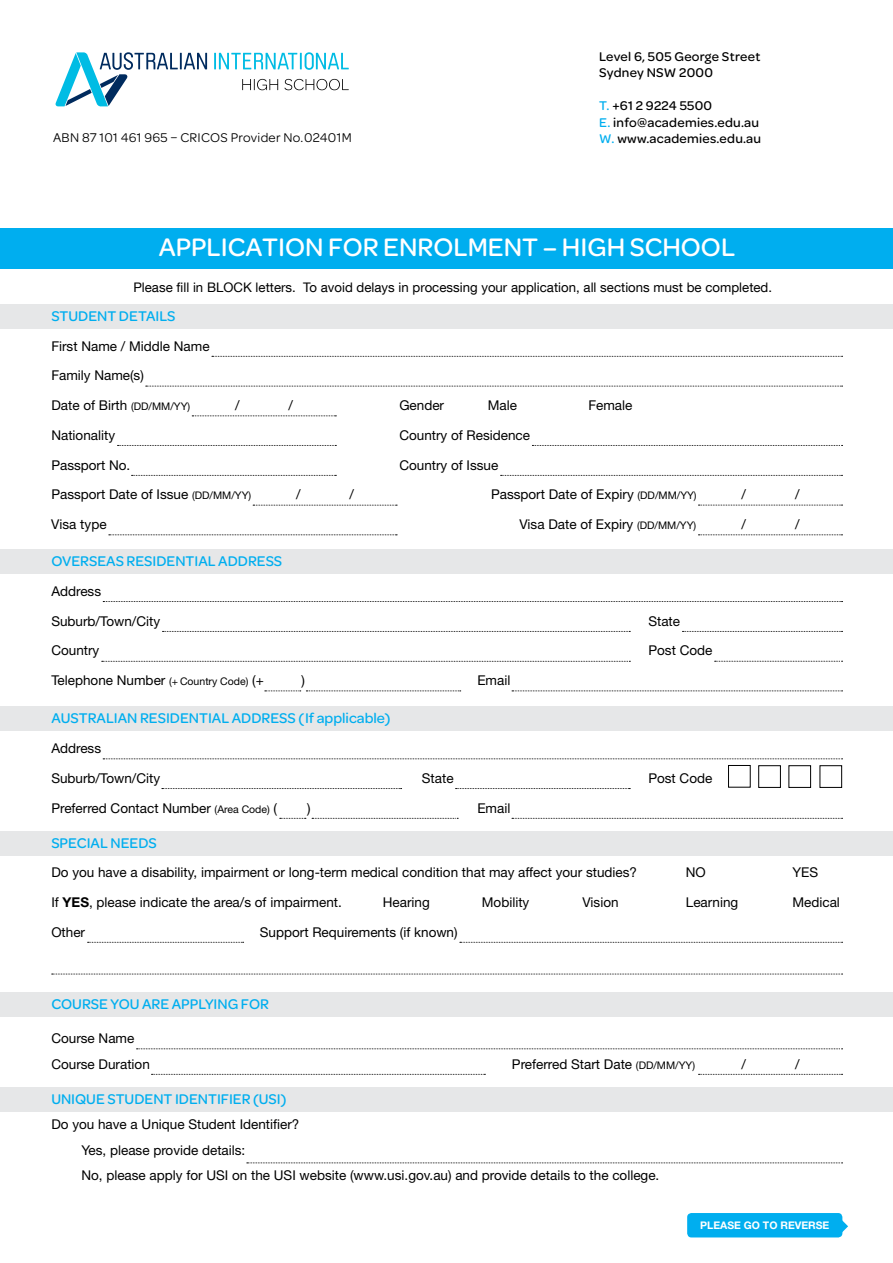
<style>
.page{position:relative;width:893px;height:1263px;background:#fff}
.page>*{position:absolute;margin:0;border:0;box-sizing:border-box;transform-origin:0 0}
.t1{font:500 27px "Omnes";color:#fff}
.t2{font:500 15px "Omnes";color:#00aeef}
.t3{font:13.5px/25.5px "Helvetica Neue LT Std";color:#000}
.t4{font:500 13.5px/16.5px "Omnes";letter-spacing:.02em;color:#000}
.t5{font:13.5px "Omnes";letter-spacing:.02em;color:#000}
.t6{font:13.2px "Helvetica Neue LT Com";color:#000}
.t7{font:700 10.5px "Helvetica Neue LT Std";color:#fff}
.s1{color:#00aeef}
.s2{font-size:10.5px}
.s3{font-weight:700}
</style>
<div class="page">
<svg style="left:242px;top:79px;width:36px;height:11px"></svg>
<svg style="left:285px;top:79px;width:64px;height:11px"></svg>
<svg style="left:55px;top:52px;width:152px;height:54px"></svg>
<svg style="left:214px;top:52px;width:135px;height:18px"></svg>
<div style="left:0;top:229px;width:893px;height:40px;background:#00aeef"></div>
<div style="left:0;top:304px;width:893px;height:25px;background:#e6e7e8"></div>
<div style="left:0;top:549px;width:893px;height:25px;background:#e6e7e8"></div>
<div style="left:0;top:707px;width:893px;height:24px;background:#e6e7e8"></div>
<div style="left:0;top:831px;width:893px;height:24px;background:#e6e7e8"></div>
<div style="left:0;top:992px;width:893px;height:25px;background:#e6e7e8"></div>
<div style="left:0;top:1087px;width:893px;height:24px;background:#e6e7e8"></div>
<svg style="left:212px;top:356px;width:631px;height:1px"></svg>
<svg style="left:103px;top:601px;width:740px;height:1px"></svg>
<svg style="left:103px;top:758px;width:740px;height:1px"></svg>
<svg style="left:146px;top:386px;width:697px;height:1px"></svg>
<svg style="left:162px;top:788px;width:240px;height:1px"></svg>
<svg style="left:163px;top:631px;width:467px;height:1px"></svg>
<svg style="left:682px;top:631px;width:161px;height:1px"></svg>
<svg style="left:456px;top:788px;width:174px;height:1px"></svg>
<svg style="left:512px;top:818px;width:331px;height:1px"></svg>
<svg style="left:460px;top:942px;width:383px;height:1px"></svg>
<svg style="left:52px;top:974px;width:791px;height:1px"></svg>
<svg style="left:247px;top:1162px;width:596px;height:1px"></svg>
<svg style="left:88px;top:942px;width:156px;height:1px"></svg>
<svg style="left:192px;top:415px;width:144px;height:1px"></svg>
<svg style="left:253px;top:505px;width:144px;height:1px"></svg>
<svg style="left:698px;top:505px;width:145px;height:1px"></svg>
<svg style="left:698px;top:534px;width:144px;height:1px"></svg>
<svg style="left:698px;top:1074px;width:145px;height:1px"></svg>
<svg style="left:715px;top:661px;width:128px;height:1px"></svg>
<svg style="left:102px;top:661px;width:528px;height:1px"></svg>
<svg style="left:312px;top:818px;width:146px;height:1px"></svg>
<svg style="left:280px;top:818px;width:26px;height:1px"></svg>
<svg style="left:118px;top:445px;width:218px;height:1px"></svg>
<svg style="left:532px;top:445px;width:311px;height:1px"></svg>
<svg style="left:512px;top:690px;width:331px;height:1px"></svg>
<svg style="left:265px;top:690px;width:196px;height:1px"></svg>
<svg style="left:132px;top:475px;width:204px;height:1px"></svg>
<svg style="left:109px;top:534px;width:288px;height:1px"></svg>
<svg style="left:501px;top:475px;width:341px;height:1px"></svg>
<svg style="left:152px;top:1074px;width:333px;height:1px"></svg>
<svg style="left:137px;top:1048px;width:706px;height:1px"></svg>
<div style="left:687px;top:1213px;width:155px;height:24px;background:#00aeef;border-radius:4px"></div>
<svg style="left:842px;top:1219px;width:6px;height:14px"></svg>
<div style="left:728px;top:765px;width:22px;height:22px;border:1px solid #000"></div>
<div style="left:758px;top:765px;width:23px;height:23px;border:1px solid #000"></div>
<div style="left:789px;top:765px;width:22px;height:23px;border:1px solid #000"></div>
<div style="left:820px;top:765px;width:22px;height:23px;border:1px solid #000"></div>
<p class="t4" style="left:599px;top:47px;width:163px">Level 6, 505 George Street<br>Sydney NSW 2000</p>
<p class="t4" style="left:599px;top:97px;width:161px"><span class="s1">T.</span> +61 2 9224 5500<br><span class="s1">E.</span> info@academies.edu.au</p>
<p class="t5" style="left:53px;top:128px;width:300px">ABN 87 101 461 965 – CRICOS Provider No. 02401M</p>
<p class="t4" style="left:599px;top:130px;width:163px"><span class="s1">W.</span> www.academies.edu.au</p>
<h1 class="t1" style="left:159px;top:228px;width:578px">APPLICATION FOR ENROLMENT – HIGH SCHOOL</h1>
<p class="t6" style="left:133px;top:279px;width:640px">Please fill in BLOCK letters. To avoid delays in processing your application, all sections must be completed.</p>
<p class="t2" style="left:51px;top:305px;width:126px">STUDENT DETAILS</p>
<p class="t3" style="left:51px;top:333px;width:160px">First Name / Middle Name</p>
<p class="t3" style="left:51px;top:363px;width:94px">Family Name(s)</p>
<p class="t3" style="left:51px;top:392px;width:140px">Date of Birth <span class="s2">(DD/MM/YY)</span></p>
<p class="t3" style="left:235px;top:392px;width:6px">/</p>
<p class="t3" style="left:289px;top:392px;width:6px">/</p>
<p class="t3" style="left:399px;top:392px;width:46px">Gender</p>
<p class="t3" style="left:488px;top:392px;width:31px">Male</p>
<p class="t3" style="left:588px;top:392px;width:46px">Female</p>
<p class="t3" style="left:51px;top:422px;width:65px">Nationality</p>
<p class="t3" style="left:399px;top:422px;width:132px">Country of Residence</p>
<p class="t3" style="left:51px;top:452px;width:81px">Passport No.</p>
<p class="t3" style="left:399px;top:452px;width:101px">Country of Issue</p>
<p class="t3" style="left:51px;top:482px;width:201px">Passport Date of Issue <span class="s2">(DD/MM/YY)</span></p>
<p class="t3" style="left:296px;top:482px;width:6px">/</p>
<p class="t3" style="left:350px;top:482px;width:6px">/</p>
<p class="t3" style="left:491px;top:482px;width:207px">Passport Date of Expiry <span class="s2">(DD/MM/YY)</span></p>
<p class="t3" style="left:741px;top:482px;width:6px">/</p>
<p class="t3" style="left:795px;top:482px;width:6px">/</p>
<p class="t3" style="left:51px;top:511px;width:57px">Visa type</p>
<p class="t3" style="left:519px;top:511px;width:178px">Visa Date of Expiry <span class="s2">(DD/MM/YY)</span></p>
<p class="t3" style="left:741px;top:511px;width:6px">/</p>
<p class="t3" style="left:795px;top:511px;width:6px">/</p>
<p class="t2" style="left:51px;top:551px;width:232px">OVERSEAS RESIDENTIAL ADDRESS</p>
<p class="t3" style="left:51px;top:578px;width:51px">Address</p>
<p class="t3" style="left:51px;top:608px;width:110px">Suburb/Town/City</p>
<p class="t3" style="left:648px;top:608px;width:33px">State</p>
<p class="t3" style="left:51px;top:638px;width:50px">Country</p>
<p class="t3" style="left:648px;top:638px;width:66px">Post Code</p>
<p class="t3" style="left:51px;top:667px;width:214px">Telephone Number <span class="s2">(+ Country Code)</span> (+</p>
<p class="t3" style="left:301px;top:667px;width:5px">)</p>
<p class="t3" style="left:477px;top:667px;width:35px">Email</p>
<p class="t2" style="left:51px;top:708px;width:341px">AUSTRALIAN RESIDENTIAL ADDRESS ( If applicable)</p>
<p class="t3" style="left:51px;top:735px;width:51px">Address</p>
<p class="t3" style="left:51px;top:765px;width:110px">Suburb/Town/City</p>
<p class="t3" style="left:422px;top:765px;width:33px">State</p>
<p class="t3" style="left:648px;top:765px;width:66px">Post Code</p>
<p class="t3" style="left:51px;top:795px;width:227px">Preferred Contact Number <span class="s2">(Area Code)</span> (</p>
<p class="t3" style="left:307px;top:795px;width:5px">)</p>
<p class="t3" style="left:477px;top:795px;width:35px">Email</p>
<p class="t2" style="left:51px;top:832px;width:107px">SPECIAL NEEDS</p>
<p class="t3" style="left:51px;top:859px;width:587px">Do you have a disability, impairment or long-term medical condition that may affect your studies?</p>
<p class="t3" style="left:686px;top:859px;width:22px">NO</p>
<p class="t3" style="left:792px;top:859px;width:27px">YES</p>
<p class="t3" style="left:51px;top:889px;width:292px">If <span class="s3">YES</span>, please indicate the area/s of impairment.</p>
<p class="t3" style="left:383px;top:889px;width:48px">Hearing</p>
<p class="t3" style="left:482px;top:889px;width:49px">Mobility</p>
<p class="t3" style="left:582px;top:889px;width:38px">Vision</p>
<p class="t3" style="left:686px;top:889px;width:54px">Learning</p>
<p class="t3" style="left:792px;top:889px;width:49px">Medical</p>
<p class="t3" style="left:51px;top:919px;width:35px">Other</p>
<p class="t3" style="left:260px;top:919px;width:199px">Support Requirements (if known)</p>
<p class="t2" style="left:51px;top:994px;width:219px">COURSE YOU ARE APPLYING FOR</p>
<p class="t3" style="left:51px;top:1025px;width:100px">Course Name<br>Course Duration</p>
<p class="t3" style="left:512px;top:1051px;width:185px">Preferred Start Date <span class="s2">(DD/MM/YY)</span></p>
<p class="t3" style="left:741px;top:1051px;width:6px">/</p>
<p class="t3" style="left:795px;top:1051px;width:6px">/</p>
<p class="t2" style="left:51px;top:1088px;width:236px">UNIQUE STUDENT IDENTIFIER (USI)</p>
<p class="t3" style="left:81px;top:1111px;width:580px;text-indent:-30px">Do you have a Unique Student Identifier?<br>Yes, please provide details:<br>No, please apply for USI on the USI website (www.usi.gov.au) and provide details to the college.</p>
<p class="t7" style="left:700px;top:1219px;width:131px">PLEASE GO TO REVERSE</p>
</div>
